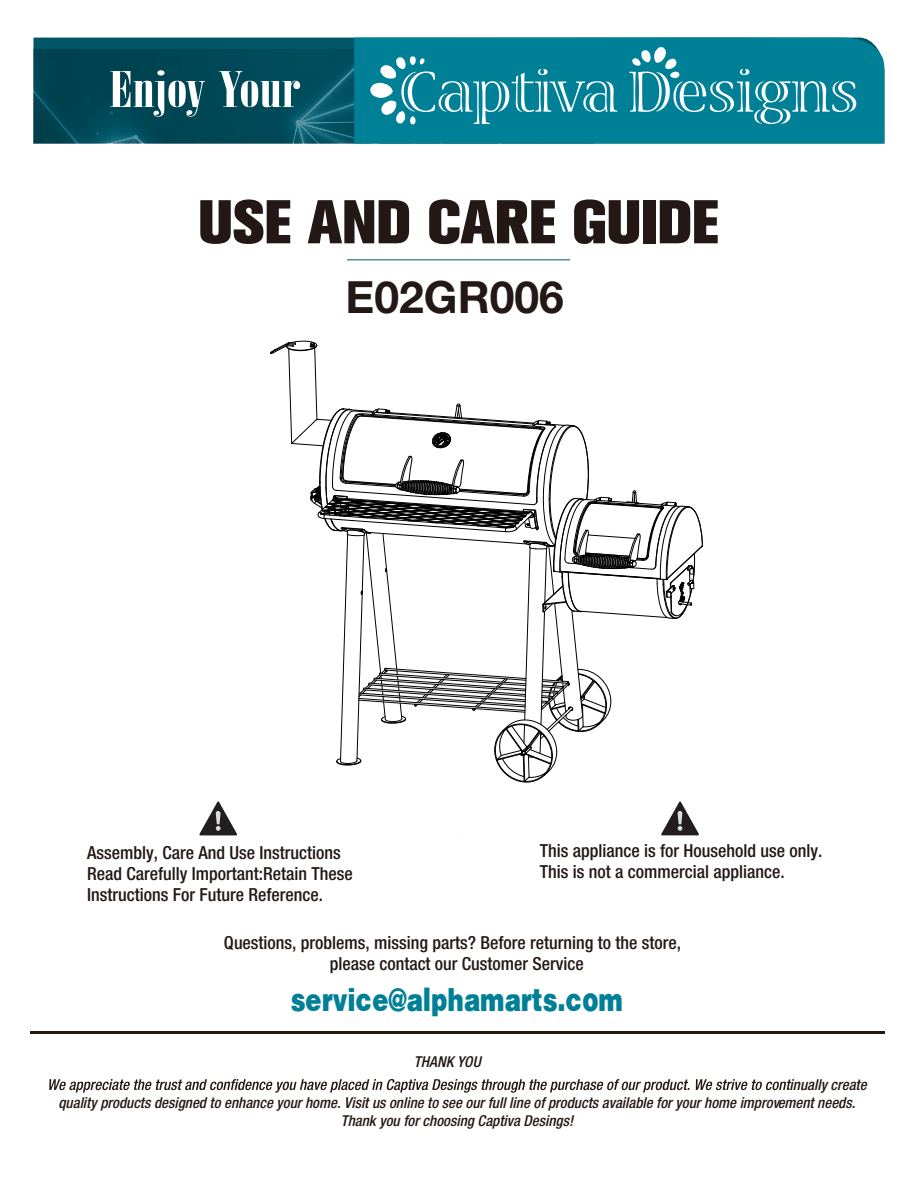
<style>
.page{position:relative;width:918px;height:1188px;background:#fff}
.page>*{position:absolute;margin:0;border:0;box-sizing:border-box;transform-origin:0 0}
.t1{font:800 61.05px "Akzidenz Grotesk BQ";color:#231815}
.t2{font:54px "Arsis D Reg Normal";color:#fff}
.t3{font:700 44.55px "Helvetica Neue LT Std";color:#231815}
.t4{font:900 35.7px "Helvetica";color:#008096;scale:.76 1}
.t5{font:500 condensed 18px/21px "Helvetica Neue LT Std";color:#231815}
.t6{font:italic 500 condensed 15px "Helvetica Neue LT Std";color:#231815}
</style>
<div class="page">
<svg style="left:33px;top:38px;width:321px;height:12px;fill:#005667"></svg>
<hr style="left:30px;top:1031px;width:855px;height:3px;background:#231815">
<svg style="left:49px;top:1079px;width:742px;height:14px"></svg>
<div style="left:354px;top:37px;width:531px;height:106px;background:#008096"></div>
<svg style="left:33px;top:50px;width:584px;height:93px"></svg>
<svg style="left:629px;top:46px;width:227px;height:78px"></svg>
<svg style="left:199px;top:802px;width:38px;height:33px"></svg>
<svg style="left:661px;top:801px;width:38px;height:34px"></svg>
<svg style="left:270px;top:340px;width:433px;height:443px"></svg>
<h2 class="t2" style="left:110px;top:62px;width:192px">Enjoy Your</h2>
<h1 class="t1" style="left:198px;top:187px;width:522px">USE AND CARE GUIDE</h1>
<h3 class="t3" style="left:346px;top:270px;width:220px">E02GR006</h3>
<p class="t5" style="left:87px;top:842px;width:267px">Assembly, Care And Use Instructions<br>Read Carefully Important:Retain These<br>Instructions For Future Reference.</p>
<p class="t5" style="left:540px;top:839px;width:284px">This appliance is for Household use only.<br>This is not a commercial appliance.</p>
<p class="t5" style="left:224px;top:932px;width:459px;text-align:center">Questions, problems, missing parts? Before returning to the store, please contact our Customer Service</p>
<h3 class="t4" style="left:291px;top:986px;width:438px">service@alphamarts.com</h3>
<p class="t6" style="left:414px;top:1052px;width:68px">THANK YOU</p>
<p class="t6" style="left:790px;top:1076px;width:79px">inually create</p>
<p class="t6" style="left:58px;top:1094px;width:798px">quality products designed to enhance your home. Visit us online to see our full line of products available for your home improvement needs.</p>
<p class="t6" style="left:341px;top:1112px;width:234px">Thank you for choosing Captiva Desings!</p>
</div>
